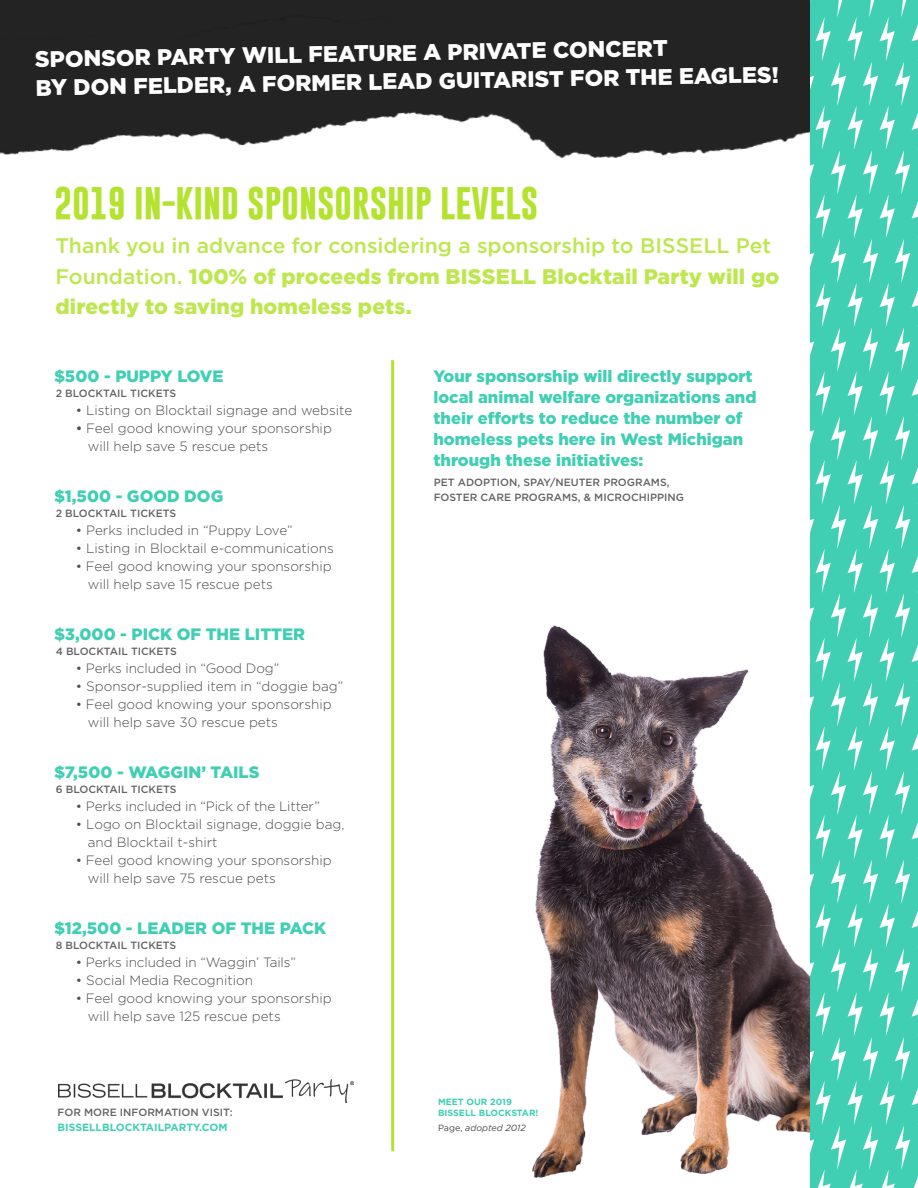
<style>
.page{position:relative;width:918px;height:1188px;background:#fff}
.page>*{position:absolute;margin:0;border:0;box-sizing:border-box;transform-origin:0 0}
.t1{font:700 33px "Gobold";color:#b3e22f}
.LEVEL{font:900 22.5px/28.5px "Gotham";color:#fff}
.t2{font:900 21px/30.6px "Gotham";letter-spacing:.005em;color:#bee64e}
.LEVEL-2{font:900 16.5px/21px "Gotham";color:#40cfb3}
.COPY{font:300 13.5px/18px "Gotham";color:#4b4c4d}
.TICKETS{font:500 10.5px "Gotham";color:#636366}
.TICKETS-2{font:700 10.5px/15px "Gotham";color:#40cfb3}
.t3{font:700 9px/10.8px "Gotham";color:#40cfb3}
.t4{font:italic 9px "Gotham";color:#4b4c4d}
.s1{font-weight:500}
.s2{font-weight:500;color:#636366}
.s3{font-style:normal}
</style>
<div class="page">
<img style="left:0;top:0;width:810px;height:158px">
<hr style="left:391px;top:360px;width:3px;height:791px;background:#b3e22f">
<img style="left:532px;top:625px;width:278px;height:553px">
<img style="left:59px;top:1080px;width:295px;height:23px">
<img style="left:810px;top:0;width:108px;height:1188px">
<p class="LEVEL" style="left:35px;top:45px;width:745px;rotate:-1deg">SPONSOR PARTY WILL FEATURE A PRIVATE CONCERT<br>BY DON FELDER, A FORMER LEAD GUITARIST FOR THE EAGLES!</p>
<p class="t1" style="left:54px;top:182px;width:486px">2019 IN-KIND SPONSORSHIP LEVELS</p>
<p class="t2" style="left:55px;top:230px;width:725px"><span class="s1">Thank you in advance for considering a sponsorship to BISSELL Pet<br>Foundation.</span> 100% of proceeds from BISSELL Blocktail Party will go directly to saving homeless pets.</p>
<p class="LEVEL-2" style="left:54px;top:365px;width:171px">$500 - PUPPY LOVE</p>
<p class="TICKETS" style="left:56px;top:386px;width:122px">2 BLOCKTAIL TICKETS</p>
<p class="COPY" style="left:76px;top:401px;width:278px">• Listing on Blocktail signage and website</p>
<p class="COPY" style="left:88px;top:419px;width:246px;text-indent:-12px"><span class="s1">•</span> Feel good knowing your sponsorship will help save 5 rescue pets</p>
<p class="LEVEL-2" style="left:54px;top:485px;width:171px">$1,500 - GOOD DOG</p>
<p class="TICKETS" style="left:56px;top:506px;width:122px">2 BLOCKTAIL TICKETS</p>
<p class="COPY" style="left:76px;top:521px;width:219px">• Perks included in “Puppy Love”</p>
<p class="COPY" style="left:76px;top:539px;width:260px">• Listing in Blocktail e-communications</p>
<p class="COPY" style="left:88px;top:557px;width:245px;text-indent:-12px">• Feel good knowing your sponsorship will help save 15 rescue pets</p>
<p class="LEVEL-2" style="left:54px;top:623px;width:253px">$3,000 - PICK OF THE LITTER</p>
<p class="TICKETS" style="left:56px;top:644px;width:123px">4 BLOCKTAIL TICKETS</p>
<p class="COPY" style="left:76px;top:659px;width:205px">• Perks included in “Good Dog”</p>
<p class="COPY" style="left:76px;top:677px;width:269px">• Sponsor-supplied item in “doggie bag”</p>
<p class="COPY" style="left:88px;top:695px;width:245px;text-indent:-12px">• Feel good knowing your sponsorship will help save 30 rescue pets</p>
<p class="LEVEL-2" style="left:54px;top:761px;width:207px">$7,500 - WAGGIN’ TAILS</p>
<p class="TICKETS" style="left:56px;top:782px;width:122px">6 BLOCKTAIL TICKETS</p>
<p class="COPY" style="left:76px;top:797px;width:246px">• Perks included in “Pick of the Litter”</p>
<p class="COPY" style="left:88px;top:815px;width:258px;text-indent:-12px">• Logo on Blocktail signage, doggie bag, and Blocktail t-shirt</p>
<p class="COPY" style="left:88px;top:851px;width:245px;text-indent:-12px">• Feel good knowing your sponsorship will help save 75 rescue pets</p>
<p class="LEVEL-2" style="left:54px;top:917px;width:274px">$12,500 - LEADER OF THE PACK</p>
<p class="TICKETS" style="left:56px;top:938px;width:122px">8 BLOCKTAIL TICKETS</p>
<p class="COPY" style="left:76px;top:953px;width:222px">• Perks included in “Waggin’ Tails”</p>
<p class="COPY" style="left:76px;top:971px;width:179px">• Social Media Recognition</p>
<p class="COPY" style="left:76px;top:989px;width:257px">• Feel good knowing your sponsorship</p>
<p class="COPY" style="left:88px;top:1007px;width:194px">will help save 125 rescue pets</p>
<p class="TICKETS-2" style="left:58px;top:1104px;width:176px"><span class="s2">FOR MORE INFORMATION VISIT:<br></span>BISSELLBLOCKTAILPARTY.COM</p>
<p class="LEVEL-2" style="left:434px;top:366px;width:325px">Your sponsorship will directly support local animal welfare organizations and their efforts to reduce the number of homeless pets here in West Michigan through these initiatives:</p>
<p class="TICKETS" style="left:434px;top:475px;width:237px">PET ADOPTION, SPAY/NEUTER PROGRAMS,</p>
<p class="TICKETS" style="left:434px;top:490px;width:252px">FOSTER CARE PROGRAMS, &amp; MICROCHIPPING</p>
<p class="t3" style="left:438px;top:1097px;width:102px">MEET OUR 2019<br>BISSELL BLOCKSTAR!</p>
<p class="t4" style="left:438px;top:1122px;width:89px"><span class="s3">Page,</span> adopted 2012</p>
</div>
